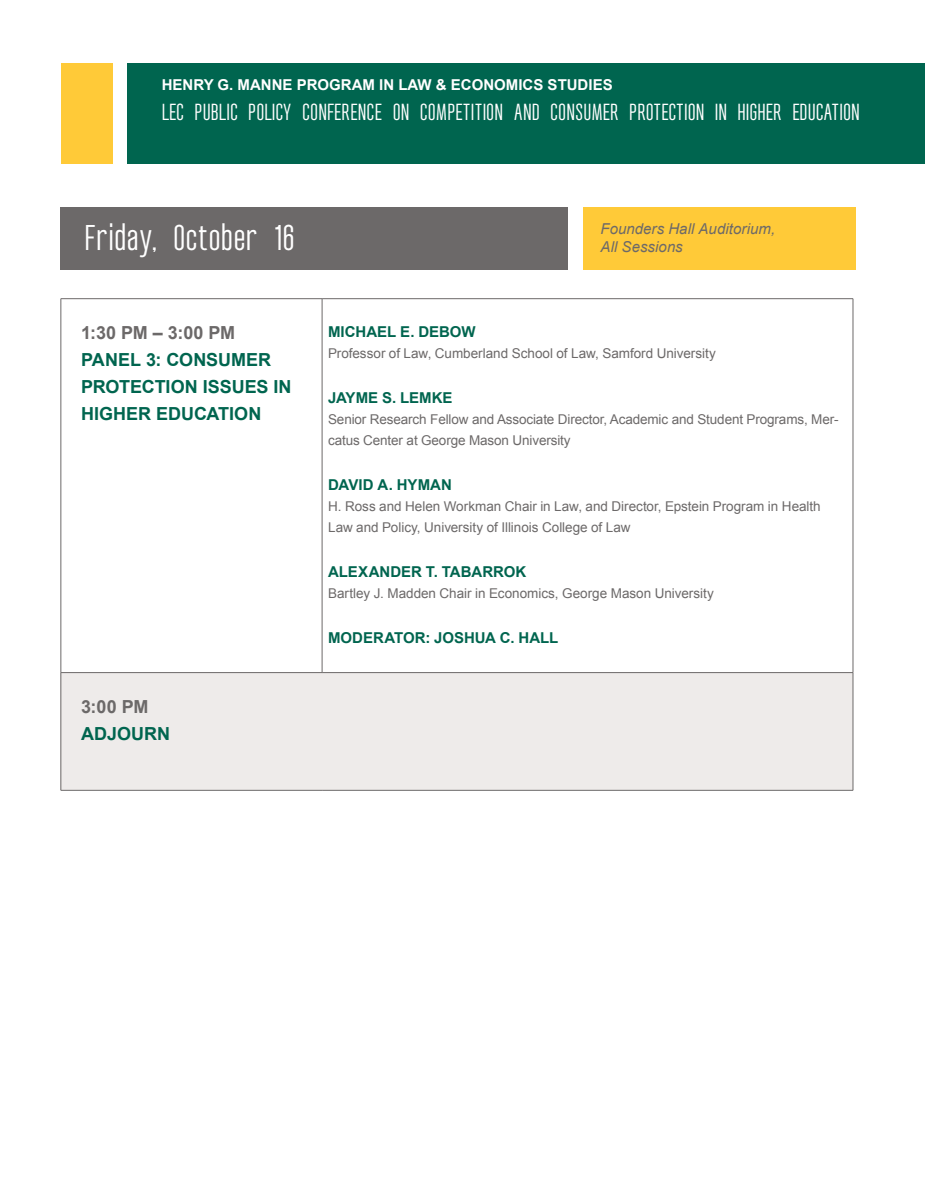
<style>
.page{position:relative;width:925px;height:1188px;background:#fff}
.page>*{position:absolute;margin:0;border:0;box-sizing:border-box;transform-origin:0 0}
.t1{font:30px "Wearetrippin Short";letter-spacing:-.005em;color:#fff}
.t2{font:19.5px "Wearetrippin Short";color:#fff}
.t3{font:700 18px/27px "Arial";color:#00654f}
.t4{font:700 18px "Arial";letter-spacing:-.005em;color:#6c6969}
.t5{font:700 15px "Arial";color:#00654f}
.t6{font:700 15px "Arial";color:#fff}
.t7{font:italic 15px "Arial";letter-spacing:.005em;color:#6c6969}
.t8{font:13.5px/21px "Arial";letter-spacing:-.005em;color:#6c6969}
</style>
<div class="page">
<div style="left:127px;top:64px;width:798px;height:100px;background:#00654f"></div>
<div style="left:61px;top:64px;width:51px;height:100px;background:#ffca38"></div>
<div style="left:61px;top:207px;width:507px;height:62px;background:#6c6969"></div>
<div style="left:583px;top:207px;width:272px;height:62px;background:#ffca38"></div>
<div style="left:61px;top:673px;width:792px;height:117px;background:#eeebea"></div>
<hr style="left:61px;top:298px;width:261px;height:1px;background:#6c6969">
<hr style="left:61px;top:299px;width:1px;height:373px;background:#6c6969">
<hr style="left:322px;top:298px;width:531px;height:1px;background:#6c6969">
<hr style="left:322px;top:299px;width:1px;height:373px;background:#6c6969">
<hr style="left:853px;top:299px;width:1px;height:373px;background:#6c6969">
<hr style="left:61px;top:672px;width:261px;height:1px;background:#6c6969">
<hr style="left:61px;top:673px;width:1px;height:117px;background:#6c6969">
<hr style="left:322px;top:672px;width:531px;height:1px;background:#6c6969">
<hr style="left:853px;top:673px;width:1px;height:117px;background:#6c6969">
<hr style="left:61px;top:790px;width:261px;height:1px;background:#6c6969">
<hr style="left:322px;top:790px;width:531px;height:1px;background:#6c6969">
<p class="t6" style="left:162px;top:74px;width:452px">HENRY G. MANNE PROGRAM IN LAW &amp; ECONOMICS STUDIES</p>
<h2 class="t2" style="left:162px;top:98px;width:699px">LEC PUBLIC POLICY CONFERENCE ON COMPETITION AND CONSUMER PROTECTION IN HIGHER EDUCATION</h2>
<h1 class="t1" style="left:85px;top:217px;width:212px">Friday, October 16</h1>
<h3 class="t4" style="left:81px;top:320px;width:156px">1:30 PM – 3:00 PM</h3>
<h3 class="t3" style="left:81px;top:347px;width:212px">PANEL 3: CONSUMER<br>PROTECTION ISSUES IN<br>HIGHER EDUCATION</h3>
<h3 class="t4" style="left:81px;top:694px;width:69px">3:00 PM</h3>
<h3 class="t3" style="left:81px;top:720px;width:90px">ADJOURN</h3>
<p class="t7" style="left:600px;top:220px;width:176px">Founders Hall Auditorium,</p>
<p class="t7" style="left:600px;top:238px;width:84px">All Sessions</p>
<p class="t5" style="left:328px;top:321px;width:149px">MICHAEL E. DEBOW</p>
<p class="t8" style="left:328px;top:343px;width:389px">Professor of Law, Cumberland School of Law, Samford University</p>
<p class="t5" style="left:328px;top:387px;width:126px">JAYME S. LEMKE</p>
<p class="t8" style="left:328px;top:409px;width:512px">Senior Research Fellow and Associate Director, Academic and Student Programs, Mer&shy;catus Center at George Mason University</p>
<p class="t5" style="left:328px;top:474px;width:125px">DAVID A. HYMAN</p>
<p class="t8" style="left:328px;top:496px;width:494px">H. Ross and Helen Workman Chair in Law, and Director, Epstein Program in Health<br>Law and Policy, University of Illinois College of Law</p>
<p class="t5" style="left:328px;top:561px;width:200px">ALEXANDER T. TABARROK</p>
<p class="t8" style="left:328px;top:583px;width:387px">Bartley J. Madden Chair in Economics, George Mason University</p>
<p class="t5" style="left:328px;top:627px;width:232px">MODERATOR: JOSHUA C. HALL</p>
</div>
